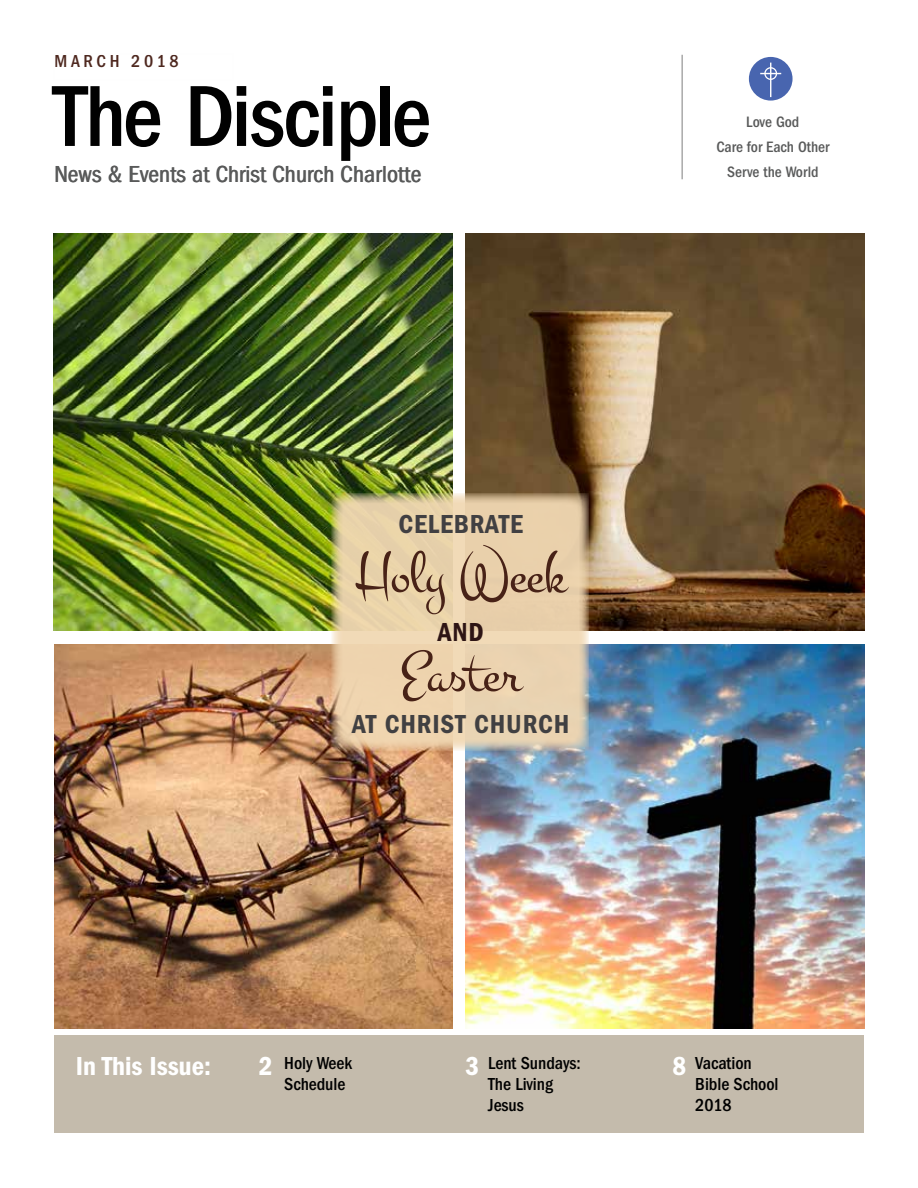
<style>
.page{position:relative;width:918px;height:1188px;background:#fff}
.page>*{position:absolute;margin:0;border:0;box-sizing:border-box;transform-origin:0 0}
.t1{font:500 condensed 89.55px "ITC Franklin Gothic Std";letter-spacing:-.02em;color:#010101}
.t2{font:60px "Montez";letter-spacing:-.005em;color:#482217}
.t3{font:27px "ITC Franklin Gothic Std Dm Cd";letter-spacing:.03em;color:#414042}
.t4{font:27px "ITC Franklin Gothic Std Dm Cd";color:#fff}
.t5{font:27px "ITC Franklin Gothic Std Dm Cd";color:#2e1515}
.t6{font:condensed 24px "ITC Franklin Gothic Std";letter-spacing:.005em;color:#595a5a}
.t7{font:500 condensed 18px/21px "ITC Franklin Gothic Std";letter-spacing:-.005em;color:#000}
.t8{font:500 condensed 18px "ITC Franklin Gothic Std";letter-spacing:.2em;color:#4e281f}
.t9{font:500 condensed 15.6px/24.9px "ITC Franklin Gothic Std";color:#595a5a;text-align:center}
</style>
<div class="page">
<div style="left:54px;top:1035px;width:810px;height:98px;background:#c4bbac"></div>
<hr style="left:682px;top:55px;width:1px;height:124px;background:#7f7f7f">
<div style="left:749px;top:57px;width:44px;height:44px;background:#4865af;border-radius:50%"></div>
<svg style="left:760px;top:63px;width:21px;height:34px"></svg>
<img style="left:54px;top:645px;width:399px;height:383px">
<img style="left:466px;top:233px;width:399px;height:398px">
<img style="left:466px;top:645px;width:399px;height:383px">
<img style="left:54px;top:233px;width:399px;height:398px">
<svg style="left:331px;top:493px;width:258px;height:258px;background:#e4cda8"></svg>
<p class="t8" style="left:55px;top:51px;width:126px">MARCH 2018</p>
<h1 class="t1" style="left:53px;top:66px;width:379px">The Disciple</h1>
<h3 class="t6" style="left:55px;top:161px;width:369px">News &amp; Events at Christ Church Charlotte</h3>
<h3 class="t3" style="left:399px;top:509px;width:126px">CELEBRATE</h3>
<h2 class="t2" style="left:356px;top:538px;width:212px">Holy Week</h2>
<h3 class="t5" style="left:438px;top:617px;width:47px">AND</h3>
<h2 class="t2" style="left:401px;top:637px;width:122px">Easter</h2>
<h3 class="t3" style="left:352px;top:709px;width:219px">AT CHRIST CHURCH</h3>
<p class="t9" style="left:716px;top:110px;width:115px">Love God<br>Care for Each Other<br>Serve the World</p>
<h3 class="t4" style="left:76px;top:1050px;width:137px">In This Issue:</h3>
<p class="t7" style="left:488px;top:1052px;width:94px">Lent Sundays:<br>The Living<br>Jesus</p>
<h3 class="t4" style="left:259px;top:1050px;width:15px">2</h3>
<h3 class="t4" style="left:466px;top:1050px;width:15px">3</h3>
<p class="t7" style="left:695px;top:1052px;width:85px">Vacation<br>Bible School<br>2018</p>
<h3 class="t4" style="left:673px;top:1050px;width:15px">8</h3>
<p class="t7" style="left:284px;top:1052px;width:69px">Holy Week<br>Schedule</p>
</div>
